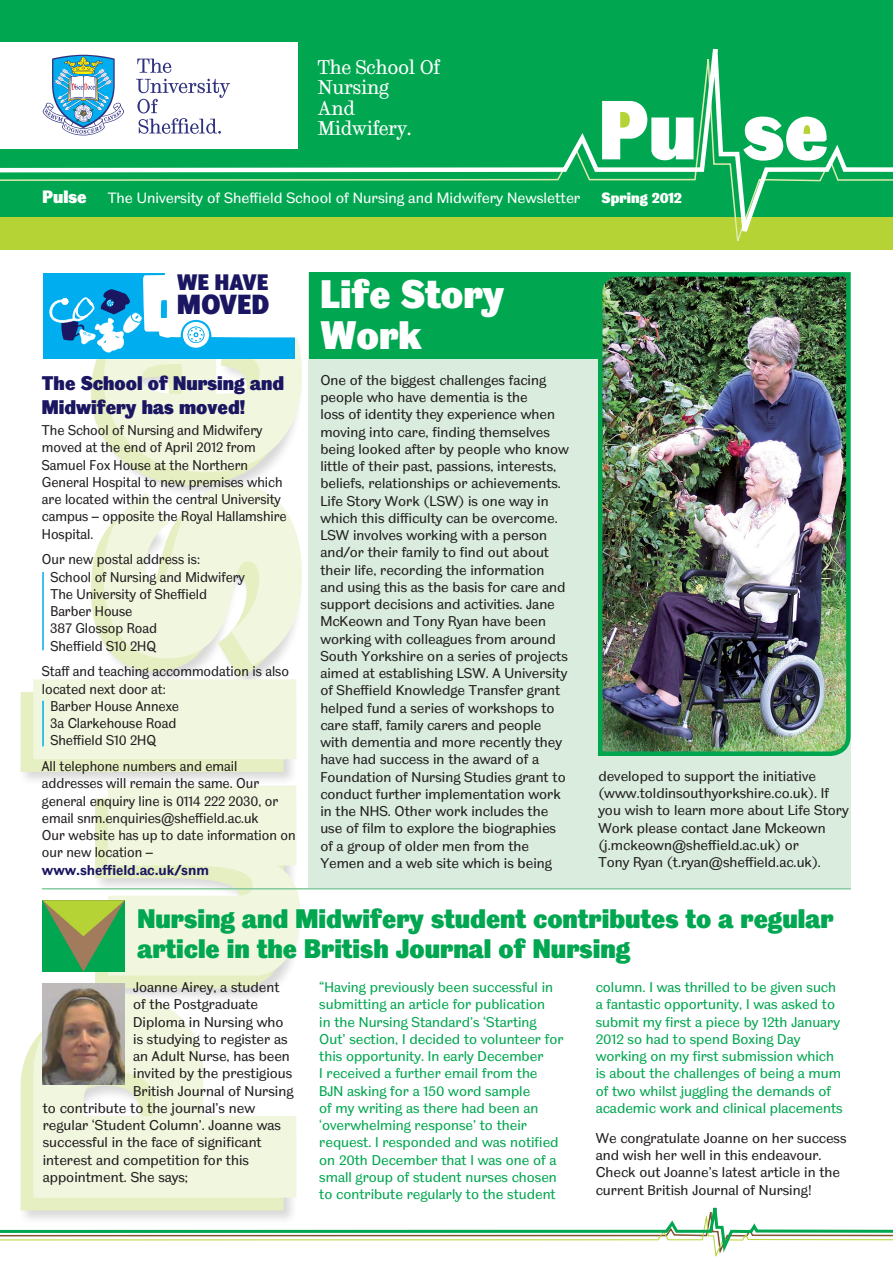
<style>
.page{position:relative;width:893px;height:1263px;background:#fff}
.page>*{position:absolute;margin:0;border:0;box-sizing:border-box;transform-origin:0 0}
.Body_text{font:39.9px/41.1px "TUOS Pro Blake Display";color:#fff}
.t1{font:27.75px "TUOS Pro Blake Display";letter-spacing:.015em;color:#1b1661}
.Body_text-2{font:27px/30px "TUOS Pro Blake Display";color:#00a750}
.t2{font:22.5px "TUOS Pro Blake Display";letter-spacing:.015em;color:#1b1661}
.Body_text-3{font:19.8px/24px "TUOS Pro Blake Display";color:#1b1661}
.t3{font:19.8px "TUOS Stephenson";letter-spacing:-.02em;color:#fff}
.t4{font:15px "TUOS Blake";color:#fff}
.Body_text-4{font:14.25px/17.2px "TUOS Blake";color:#231f20}
.Body_text-5{font:14.25px/17.2px "TUOS Blake";color:#00a750}
.Body_text-6{font:14.25px/17.2px "TUOS Blake";color:#231f20;scale:.95 1}
.s1{font-family:"TUOS Pro Blake Display";font-size:18px}
.s2{font-family:"TUOS Pro Blake Display";color:#00a750}
.s3{font-family:"TUOS Pro Blake Display"}
.s4{font-weight:700;color:#1b1661}
</style>
<div class="page">
<div style="left:309px;top:272px;width:542px;height:616px;background:#d9ecdd"></div>
<svg style="left:21px;top:692px;width:12px;height:494px"></svg>
<svg style="left:33px;top:342px;width:269px;height:844px;fill:#f1f6df"></svg>
<svg style="left:0;top:0;width:893px;height:250px;background:#43ba69"></svg>
<svg style="left:602px;top:101px;width:225px;height:60px"></svg>
<div style="left:309px;top:272px;width:389px;height:87px;background:#00a750"></div>
<img style="left:43px;top:983px;width:82px;height:102px">
<svg style="left:0;top:1186px;width:893px;height:71px"></svg>
<svg style="left:43px;top:900px;width:82px;height:72px;background:#55a74b"></svg>
<div style="left:43px;top:273px;width:252px;height:86px;background:#00aeef"></div>
<svg style="left:49px;top:273px;width:249px;height:80px"></svg>
<img style="left:598px;top:272px;width:253px;height:484px">
<hr style="left:42px;top:888px;width:809px;height:1px;background:#86cb9d">
<hr style="left:42px;top:572px;width:2px;height:78px;background:#00aeef">
<hr style="left:42px;top:701px;width:2px;height:45px;background:#00aeef">
<p class="t3" style="left:318px;top:55px;width:124px">The School Of</p>
<p class="t3" style="left:318px;top:75px;width:73px">Nursing</p>
<p class="t3" style="left:318px;top:96px;width:39px">And</p>
<p class="t3" style="left:318px;top:116px;width:95px">Midwifery.</p>
<p class="t4" style="left:43px;top:189px;width:641px"><span class="s1">Pulse</span> <span class="s2">|</span> The University of Sheffield School of Nursing and Midwifery Newsletter <span class="s2">|</span> <span class="s3">Spring 2012</span></p>
<p class="t2" style="left:177px;top:268px;width:93px">WE HAVE</p>
<p class="t1" style="left:177px;top:287px;width:93px">MOVED</p>
<p class="Body_text-3" style="left:42px;top:371px;width:244px">The School of Nursing and<br>Midwifery has moved!</p>
<p class="Body_text-6" style="left:42px;top:421px;width:259px">The School of Nursing and Midwifery moved at the end of April 2012 from Samuel Fox House at the Northern General Hospital to new premises which are located within the central University campus – opposite the Royal Hallamshire Hospital.</p>
<p class="Body_text-6" style="left:42px;top:550px;width:168px">Our new postal address is:</p>
<p class="Body_text-6" style="left:50px;top:568px;width:206px">School of Nursing and Midwifery</p>
<p class="Body_text-6" style="left:50px;top:585px;width:166px">The University of Sheffield</p>
<p class="Body_text-6" style="left:50px;top:602px;width:88px">Barber House</p>
<p class="Body_text-6" style="left:50px;top:619px;width:114px">387 Glossop Road</p>
<p class="Body_text-6" style="left:50px;top:637px;width:113px">Sheffield S10 2HQ</p>
<p class="Body_text-6" style="left:42px;top:662px;width:261px">Staff and teaching accommodation is also located next door at:</p>
<p class="Body_text-6" style="left:50px;top:697px;width:137px">Barber House Annexe</p>
<p class="Body_text-6" style="left:50px;top:714px;width:134px">3a Clarkehouse Road</p>
<p class="Body_text-6" style="left:50px;top:731px;width:113px">Sheffield S10 2HQ</p>
<p class="Body_text-6" style="left:42px;top:757px;width:268px">All telephone numbers and email addresses will remain the same. Our general enquiry line is 0114 222 2030, or email snm.enquiries@sheffield.ac.uk<br>Our website has up to date information on our new location – <span class="s4">www.sheffield.ac.uk/snm</span></p>
<p class="Body_text" style="left:320px;top:274px;width:185px">Life Story<br>Work</p>
<p class="Body_text-4" style="left:320px;top:371px;width:250px">One of the biggest challenges facing people who have dementia is the<br>loss of identity they experience when moving into care, finding themselves being looked after by people who know little of their past, passions, interests, beliefs, relationships or achievements.<br>Life Story Work (LSW) is one way in which this difficulty can be overcome.<br>LSW involves working with a person and/or their family to find out about their life, recording the information and using this as the basis for care and support decisions and activities. Jane McKeown and Tony Ryan have been working with colleagues from around South Yorkshire on a series of projects aimed at establishing LSW. A University of Sheffield Knowledge Transfer grant helped fund a series of workshops to care staff, family carers and people with dementia and more recently they have had success in the award of a Foundation of Nursing Studies grant to conduct further implementation work in the NHS. Other work includes the use of film to explore the biographies of a group of older men from the Yemen and a web site which is being</p>
<p class="Body_text-4" style="left:598px;top:767px;width:252px">developed to support the initiative (www.toldinsouthyorkshire.co.uk). If you wish to learn more about Life Story Work please contact Jane Mckeown (j.mckeown@sheffield.ac.uk) or<br>Tony Ryan (t.ryan@sheffield.ac.uk).</p>
<p class="Body_text-2" style="left:137px;top:904px;width:698px">Nursing and Midwifery student contributes to a regular article in the British Journal of Nursing</p>
<p class="Body_text-4" style="left:133px;top:978px;width:148px">Joanne Airey, a student</p>
<p class="Body_text-4" style="left:133px;top:995px;width:126px">of the Postgraduate</p>
<p class="Body_text-4" style="left:133px;top:1013px;width:152px">Diploma in Nursing who</p>
<p class="Body_text-4" style="left:133px;top:1030px;width:156px">is studying to register as</p>
<p class="Body_text-4" style="left:133px;top:1047px;width:158px">an Adult Nurse, has been</p>
<p class="Body_text-4" style="left:133px;top:1064px;width:161px">invited by the prestigious</p>
<p class="Body_text-4" style="left:133px;top:1082px;width:162px">British Journal of Nursing</p>
<p class="Body_text-4" style="left:43px;top:1099px;width:214px">to contribute to the journal’s new</p>
<p class="Body_text-4" style="left:43px;top:1116px;width:240px">regular ‘Student Column’. Joanne was</p>
<p class="Body_text-4" style="left:43px;top:1133px;width:220px">successful in the face of significant</p>
<p class="Body_text-4" style="left:43px;top:1151px;width:208px">interest and competition for this</p>
<p class="Body_text-4" style="left:43px;top:1168px;width:147px">appointment. She says;</p>
<p class="Body_text-5" style="left:319px;top:978px;width:246px">“Having previously been successful in submitting an article for publication<br>in the Nursing Standard’s ‘Starting Out’ section, I decided to volunteer for this opportunity. In early December<br>I received a further email from the BJN asking for a 150 word sample<br>of my writing as there had been an ‘overwhelming response’ to their request. I responded and was notified on 20th December that I was one of a small group of student nurses chosen to contribute regularly to the student</p>
<p class="Body_text-5" style="left:596px;top:978px;width:248px">column. I was thrilled to be given such a fantastic opportunity, I was asked to submit my first a piece by 12th January 2012 so had to spend Boxing Day working on my first submission which is about the challenges of being a mum of two whilst juggling the demands of academic work and clinical placements</p>
<p class="Body_text-4" style="left:596px;top:1129px;width:252px">We congratulate Joanne on her success and wish her well in this endeavour.<br>Check out Joanne’s latest article in the current British Journal of Nursing!</p>
</div>
